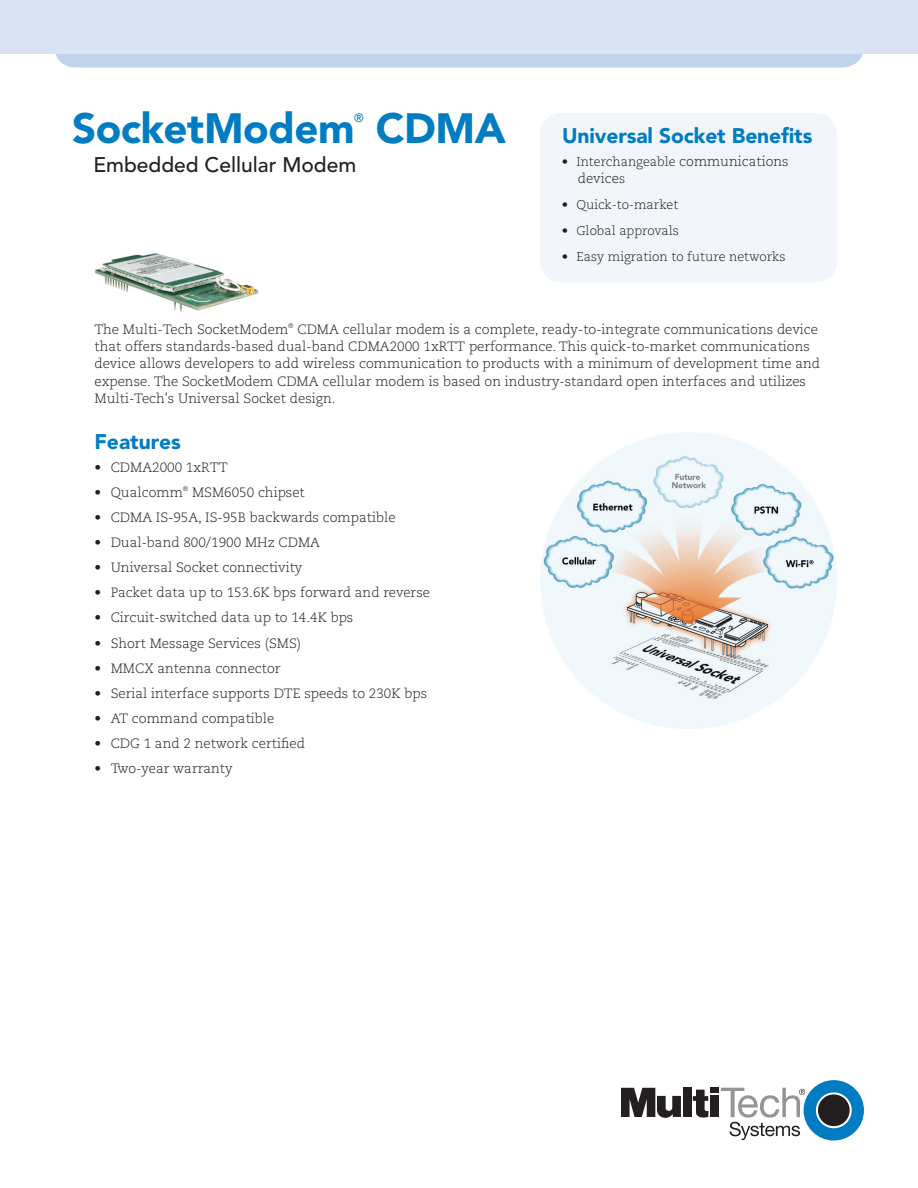
<style>
.page{position:relative;width:918px;height:1188px;background:#fff}
.page>*{position:absolute;margin:0;border:0;box-sizing:border-box;transform-origin:0 0}
.t1{font:900 42px "Avenir";letter-spacing:-.01em;color:#007cc2}
.t2{font:900 21px "Avenir";letter-spacing:-.005em;color:#007cc2}
.t3{font:500 21px "Avenir";color:#231f20}
.t4{font:300 13.5px/17.2px "Caecilia";color:#231f20}
.t5{font:300 12.75px "Caecilia";color:#231f20}
.t6{font:500 12px "Avenir";color:#007cc2}
.s1{font-size:13.5px}
.s2{font-size:12.75px}
</style>
<div class="page">
<div style="left:55px;top:54px;width:808px;height:13px;background:#c0d3ec"></div>
<div style="left:0;top:0;width:918px;height:54px;background:#d8e4f3"></div>
<div style="left:804px;top:1080px;width:60px;height:61px;background:#007cc2;border-radius:50%"></div>
<svg style="left:816px;top:1092px;width:36px;height:36px"></svg>
<div style="left:818px;top:1094px;width:32px;height:32px;background:#231f20;border-radius:50%"></div>
<div style="left:683px;top:1088px;width:9px;height:29px;background:#231f20"></div>
<div style="left:710px;top:1096px;width:9px;height:21px;background:#231f20"></div>
<div style="left:710px;top:1088px;width:9px;height:5px;background:#231f20"></div>
<svg style="left:621px;top:1088px;width:60px;height:30px"></svg>
<svg style="left:693px;top:1090px;width:16px;height:28px"></svg>
<svg style="left:721px;top:1088px;width:84px;height:52px"></svg>
<div style="left:540px;top:113px;width:297px;height:169px;background:#f2f6fb;border-radius:22px"></div>
<img style="left:540px;top:432px;width:297px;height:297px">
<img style="left:94px;top:253px;width:165px;height:59px">
<h1 class="t1" style="left:72px;top:103px;width:284px">SocketModem</h1>
<p class="t6" style="left:354px;top:111px;width:11px">®</p>
<h1 class="t1" style="left:376px;top:103px;width:132px">CDMA</h1>
<h2 class="t3" style="left:93px;top:152px;width:264px">Embedded Cellular Modem</h2>
<h2 class="t2" style="left:562px;top:123px;width:252px">Universal Socket Benefits</h2>
<p class="t5" style="left:562px;top:155px;width:229px">• Interchangeable <span class="s1">communications</span></p>
<p class="t4" style="left:578px;top:170px;width:49px">device<span class="s2">s</span></p>
<p class="t5" style="left:562px;top:198px;width:118px">• Quick-to-market</p>
<p class="t5" style="left:562px;top:224px;width:119px">• Global approvals</p>
<p class="t5" style="left:562px;top:249px;width:226px">• Easy migration to future networks</p>
<p class="t4" style="left:94px;top:321px;width:727px">The Multi-Tech SocketModem<sup>®</sup> CDMA cellular modem is a complete, ready-to-integrate communications device that offers standards-based dual-band CDMA2000 1xRTT performance. This quick-to-market communications device allows developers to add wireless communication to products with a minimum of development time and expense. The SocketModem CDMA cellular modem is based on industry-standard open interfaces and utilizes Multi-Tech's Universal Socket design.</p>
<h2 class="t2" style="left:94px;top:429px;width:88px">Features</h2>
<p class="t4" style="left:94px;top:459px;width:135px">• CDMA2000 1xRTT</p>
<p class="t4" style="left:94px;top:484px;width:212px">• Qualcomm<sup>®</sup> MSM6050 chipset</p>
<p class="t4" style="left:94px;top:509px;width:303px">• CDMA IS-95A, IS-95B backwards compatible</p>
<p class="t4" style="left:94px;top:534px;width:227px">• Dual-band 800/1900 MHz CDMA</p>
<p class="t4" style="left:94px;top:559px;width:209px">• Universal Socket connectivity</p>
<p class="t4" style="left:94px;top:584px;width:337px">• Packet data up to 153.6K bps forward and reverse</p>
<p class="t4" style="left:94px;top:609px;width:260px">• Circuit-switched data up to 14.4K bps</p>
<p class="t4" style="left:94px;top:635px;width:208px">• Short Message Services (SMS)</p>
<p class="t4" style="left:94px;top:660px;width:188px">• MMCX antenna connector</p>
<p class="t4" style="left:94px;top:685px;width:334px">• Serial interface supports DTE speeds to 230K bps</p>
<p class="t4" style="left:94px;top:710px;width:181px">• AT command compatible</p>
<p class="t4" style="left:94px;top:735px;width:212px">• CDG 1 and 2 network certified</p>
<p class="t4" style="left:94px;top:760px;width:140px">• Two-year warranty</p>
</div>
